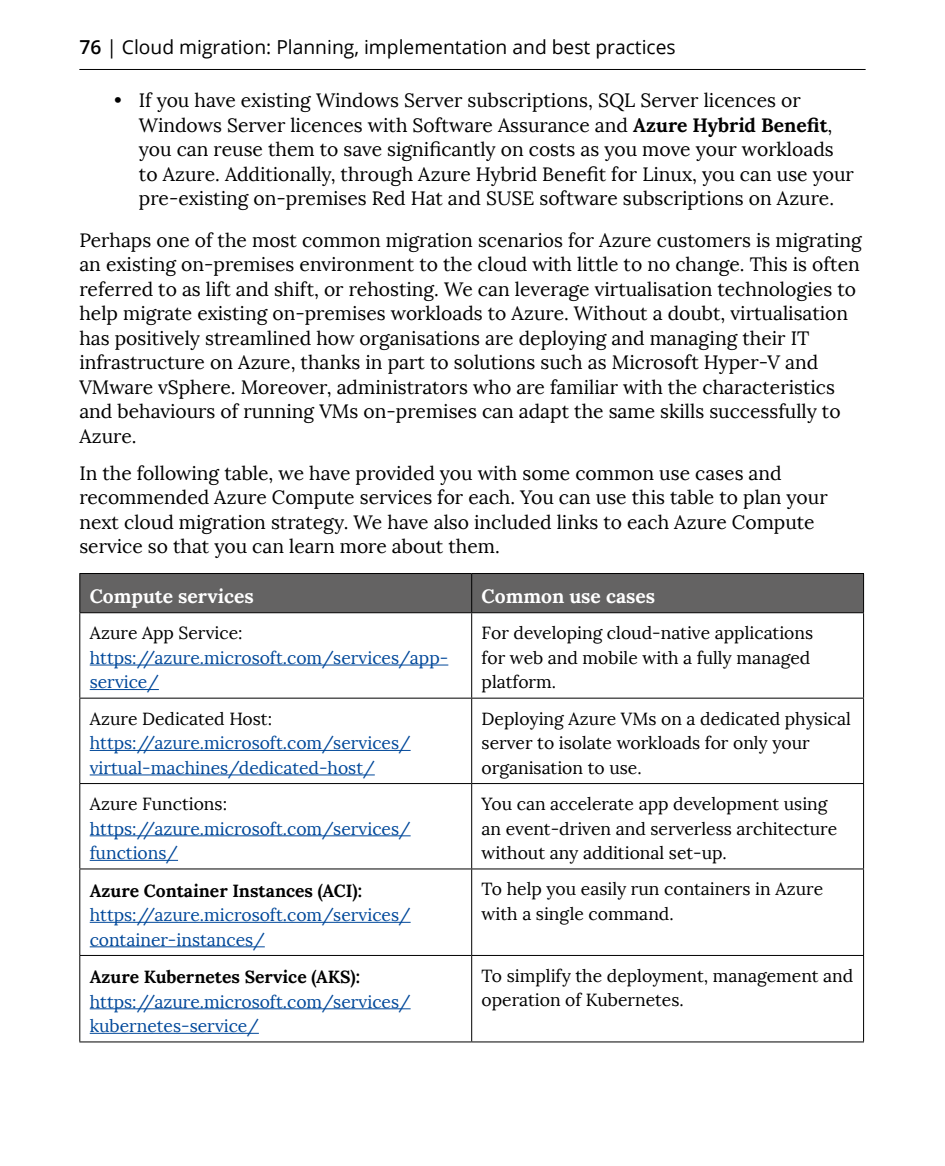
<style>
.page{position:relative;width:945px;height:1166px;background:#fff}
.page>*{position:absolute;margin:0;border:0;box-sizing:border-box;transform-origin:0 0}
.P_-_Regular{font:19.25px/24.5px "Lora";color:#000}
.L_-_Bullets{font:19.25px/24.5px "Lora";color:#000}
.t1{font:19.25px "Open Sans";color:#000}
.t2{font:700 19.25px "Lora";color:#fff}
.t3{font:17.5px/24.5px "Lora";color:#00489a}
.t4{font:17.5px/24.5px "Lora";color:#000}
.s1{font-weight:600}
.s2{font-weight:700}
.s3{color:#000}
.s4{font-weight:700;color:#000}
</style>
<div class="page">
<hr style="left:79px;top:69px;width:787px;height:1px;background:#000">
<div style="left:80px;top:574px;width:783px;height:38px;background:#646363"></div>
<hr style="left:79px;top:573px;width:393px;height:1px;background:#000">
<hr style="left:79px;top:574px;width:1px;height:38px;background:#000">
<hr style="left:472px;top:573px;width:392px;height:1px;background:#000">
<hr style="left:471px;top:574px;width:1px;height:38px;background:#000">
<hr style="left:863px;top:574px;width:1px;height:38px;background:#000">
<hr style="left:79px;top:612px;width:393px;height:1px;background:#000">
<hr style="left:79px;top:613px;width:1px;height:84px;background:#000">
<hr style="left:472px;top:612px;width:392px;height:1px;background:#000">
<hr style="left:471px;top:613px;width:1px;height:84px;background:#000">
<hr style="left:863px;top:613px;width:1px;height:84px;background:#000">
<hr style="left:79px;top:697px;width:393px;height:1px;background:#000">
<hr style="left:79px;top:698px;width:1px;height:85px;background:#000">
<hr style="left:472px;top:697px;width:392px;height:1px;background:#000">
<hr style="left:471px;top:698px;width:1px;height:85px;background:#000">
<hr style="left:863px;top:698px;width:1px;height:85px;background:#000">
<hr style="left:79px;top:783px;width:393px;height:1px;background:#000">
<hr style="left:79px;top:784px;width:1px;height:84px;background:#000">
<hr style="left:472px;top:783px;width:392px;height:1px;background:#000">
<hr style="left:471px;top:784px;width:1px;height:84px;background:#000">
<hr style="left:863px;top:784px;width:1px;height:84px;background:#000">
<hr style="left:79px;top:868px;width:393px;height:1px;background:#000">
<hr style="left:79px;top:869px;width:1px;height:86px;background:#000">
<hr style="left:472px;top:868px;width:392px;height:1px;background:#000">
<hr style="left:471px;top:869px;width:1px;height:86px;background:#000">
<hr style="left:863px;top:869px;width:1px;height:86px;background:#000">
<hr style="left:79px;top:955px;width:393px;height:1px;background:#000">
<hr style="left:79px;top:955px;width:1px;height:86px;background:#000">
<hr style="left:472px;top:955px;width:392px;height:1px;background:#000">
<hr style="left:471px;top:955px;width:1px;height:86px;background:#000">
<hr style="left:863px;top:955px;width:1px;height:86px;background:#000">
<hr style="left:79px;top:1041px;width:393px;height:1px;background:#000">
<hr style="left:472px;top:1041px;width:392px;height:1px;background:#000">
<hr style="left:90px;top:664px;width:358px;height:1px;background:#00489a">
<hr style="left:90px;top:689px;width:69px;height:1px;background:#00489a">
<hr style="left:90px;top:750px;width:321px;height:1px;background:#00489a">
<hr style="left:90px;top:774px;width:285px;height:1px;background:#00489a">
<hr style="left:90px;top:835px;width:321px;height:1px;background:#00489a">
<hr style="left:90px;top:860px;width:88px;height:1px;background:#00489a">
<hr style="left:90px;top:922px;width:321px;height:1px;background:#00489a">
<hr style="left:90px;top:946px;width:175px;height:1px;background:#00489a">
<hr style="left:90px;top:1008px;width:321px;height:1px;background:#00489a">
<hr style="left:90px;top:1032px;width:169px;height:1px;background:#00489a">
<p class="t1" style="left:79px;top:34px;width:598px"><span class="s1">76</span> | Cloud migration: Planning, implementation and best practices</p>
<p class="L_-_Bullets" style="left:139px;top:88px;width:716px;text-indent:-25px">• If you have existing Windows Server subscriptions, SQL Server licences or Windows Server licences with Software Assurance and <span class="s2">Azure Hybrid Benefit</span>, you can reuse them to save significantly on costs as you move your workloads to Azure. Additionally, through Azure Hybrid Benefit for Linux, you can use your pre-existing on-premises Red Hat and SUSE software subscriptions on Azure.</p>
<p class="P_-_Regular" style="left:79px;top:228px;width:784px">Perhaps one of the most common migration scenarios for Azure customers is migrating an existing on-premises environment to the cloud with little to no change. This is often referred to as lift and shift, or rehosting. We can leverage virtualisation technologies to help migrate existing on-premises workloads to Azure. Without a doubt, virtualisation has positively streamlined how organisations are deploying and managing their IT infrastructure on Azure, thanks in part to solutions such as Microsoft Hyper-V and VMware vSphere. Moreover, administrators who are familiar with the characteristics and behaviours of running VMs on-premises can adapt the same skills successfully to Azure.</p>
<p class="P_-_Regular" style="left:79px;top:461px;width:750px">In the following table, we have provided you with some common use cases and recommended Azure Compute services for each. You can use this table to plan your next cloud migration strategy. We have also included links to each Azure Compute service so that you can learn more about them.</p>
<p class="t2" style="left:90px;top:583px;width:166px">Compute services</p>
<p class="t2" style="left:482px;top:583px;width:175px">Common use cases</p>
<p class="t3" style="left:90px;top:621px;width:360px"><span class="s3">Azure App Service: </span>https://azure.microsoft.com/services/app&shy;service/</p>
<p class="t4" style="left:482px;top:621px;width:333px">For developing cloud-native applications for web and mobile with a fully managed platform.</p>
<p class="t3" style="left:90px;top:706px;width:322px"><span class="s3">Azure Dedicated Host: </span>https://azure.microsoft.com/services/ virtual-machines/dedicated-host/</p>
<p class="t4" style="left:482px;top:706px;width:371px">Deploying Azure VMs on a dedicated physical server to isolate workloads for only your organisation to use.</p>
<p class="t3" style="left:90px;top:791px;width:322px"><span class="s3">Azure Functions: </span>https://azure.microsoft.com/services/ functions/</p>
<p class="t4" style="left:482px;top:791px;width:357px">You can accelerate app development using an event-driven and serverless architecture without any additional set-up.</p>
<p class="t3" style="left:90px;top:878px;width:322px"><span class="s4">Azure Container Instances (ACI): </span>https://azure.microsoft.com/services/ container-instances/</p>
<p class="t4" style="left:482px;top:877px;width:343px">To help you easily run containers in Azure with a single command.</p>
<p class="t3" style="left:90px;top:964px;width:322px"><span class="s4">Azure Kubernetes Service (AKS): </span>https://azure.microsoft.com/services/ kubernetes-service/</p>
<p class="t4" style="left:482px;top:963px;width:373px">To simplify the deployment, management and operation of Kubernetes.</p>
</div>
